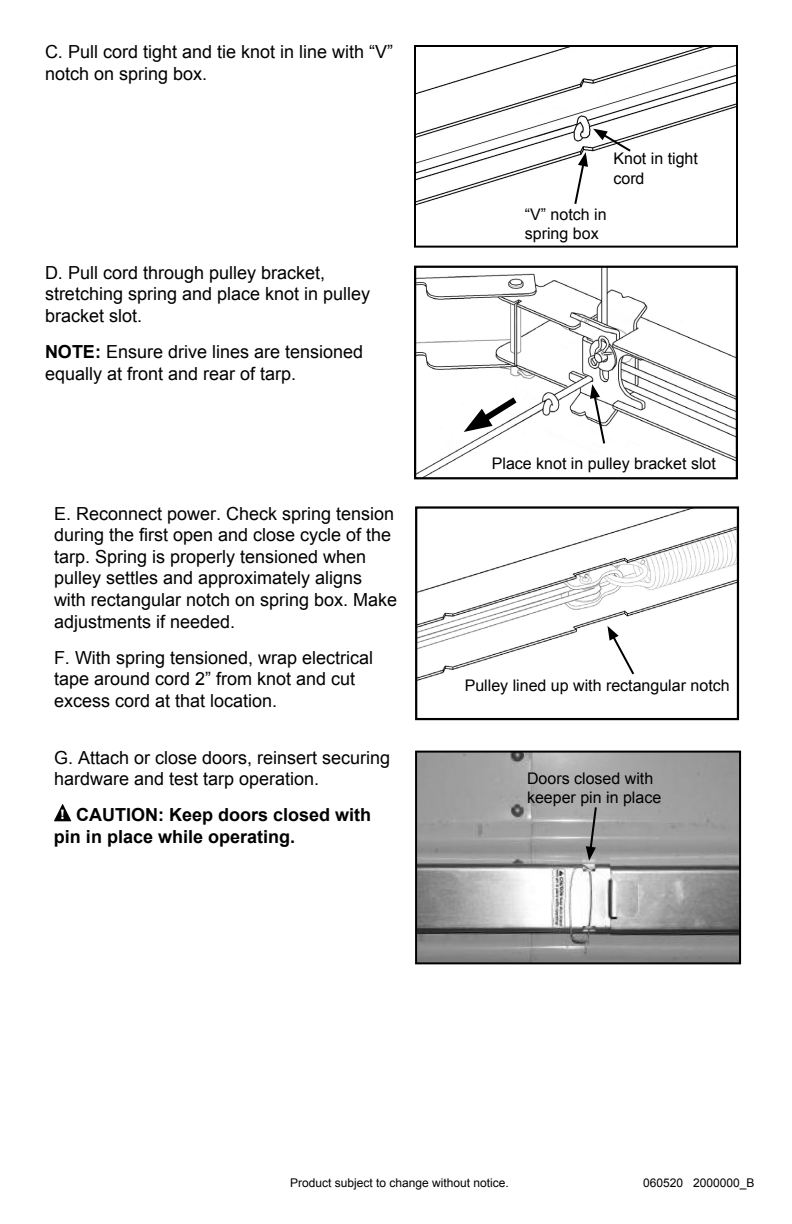
<style>
.page{position:relative;width:792px;height:1224px;background:#fff}
.page>*{position:absolute;margin:0;border:0;box-sizing:border-box;transform-origin:0 0}
.t1{font:18px/21.6px "Arial";color:#000}
.t2{font:700 18px/21.6px "Arial";color:#000}
.t3{font:16px/19.2px "Arial";color:#000}
.t4{font:12px "Arial";color:#000}
.s1{font-weight:700}
.s2{font-family:"Franklin Gothic URW Dem";font-weight:400;font-size:14px;color:#fff}
</style>
<div class="page">
<img style="left:417px;top:48px;width:318px;height:157px">
<div style="left:414px;top:45px;width:324px;height:203px;border:2px solid #000"></div>
<svg style="left:573px;top:129px;width:60px;height:76px"></svg>
<img style="left:417px;top:269px;width:318px;height:207px">
<div style="left:414px;top:266px;width:324px;height:213px;border:2px solid #000"></div>
<div style="left:489px;top:454px;width:230px;height:18px;background:#fff"></div>
<svg style="left:590px;top:384px;width:17px;height:62px"></svg>
<img style="left:418px;top:509px;width:318px;height:172px">
<div style="left:415px;top:506px;width:324px;height:214px;border:2px solid #000"></div>
<svg style="left:607px;top:626px;width:29px;height:51px"></svg>
<svg style="left:54px;top:804px;width:17px;height:17px"></svg>
<img style="left:418px;top:754px;width:320px;height:207px">
<div style="left:415px;top:751px;width:326px;height:213px;border:2px solid #000"></div>
<svg style="left:586px;top:805px;width:12px;height:56px"></svg>
<svg style="left:464px;top:392px;width:59px;height:40px"></svg>
<p class="t1" style="left:45px;top:41px;width:350px">C. Pull cord tight and tie knot in line with “V” notch on spring box.</p>
<p class="t1" style="left:45px;top:262px;width:327px">D. Pull cord through pulley bracket, stretching spring and place knot in pulley bracket slot.</p>
<p class="t1" style="left:45px;top:341px;width:320px"><span class="s1">NOTE:</span> Ensure drive lines are tensioned equally at front and rear of tarp.</p>
<p class="t1" style="left:54px;top:503px;width:345px">E. Reconnect power. Check spring tension during the first open and close cycle of the tarp. Spring is properly tensioned when pulley settles and approximately aligns with rectangular notch on spring box. Make adjustments if needed.</p>
<p class="t1" style="left:54px;top:647px;width:321px">F. With spring tensioned, wrap electrical tape around cord 2” from knot and cut excess cord at that location.</p>
<p class="t1" style="left:54px;top:747px;width:338px">G. Attach or close doors, reinsert securing hardware and test tarp operation.</p>
<p class="t2" style="left:54px;top:805px;width:319px;text-indent:7px"><span class="s2">!</span> CAUTION: Keep doors closed with pin in place while operating.</p>
<p class="t3" style="left:613px;top:149px;width:86px">Knot in tight cord</p>
<p class="t3" style="left:525px;top:205px;width:83px">“V” notch in spring box</p>
<p class="t3" style="left:492px;top:454px;width:226px">Place knot in pulley bracket slot</p>
<p class="t3" style="left:465px;top:676px;width:267px">Pulley lined up with rectangular notch</p>
<p class="t3" style="left:527px;top:769px;width:136px">Doors closed with keeper pin in place</p>
<p class="t4" style="left:290px;top:1175px;width:220px">Product subject to change without notice.</p>
<p class="t4" style="left:643px;top:1175px;width:113px">060520 2000000_B</p>
</div>
